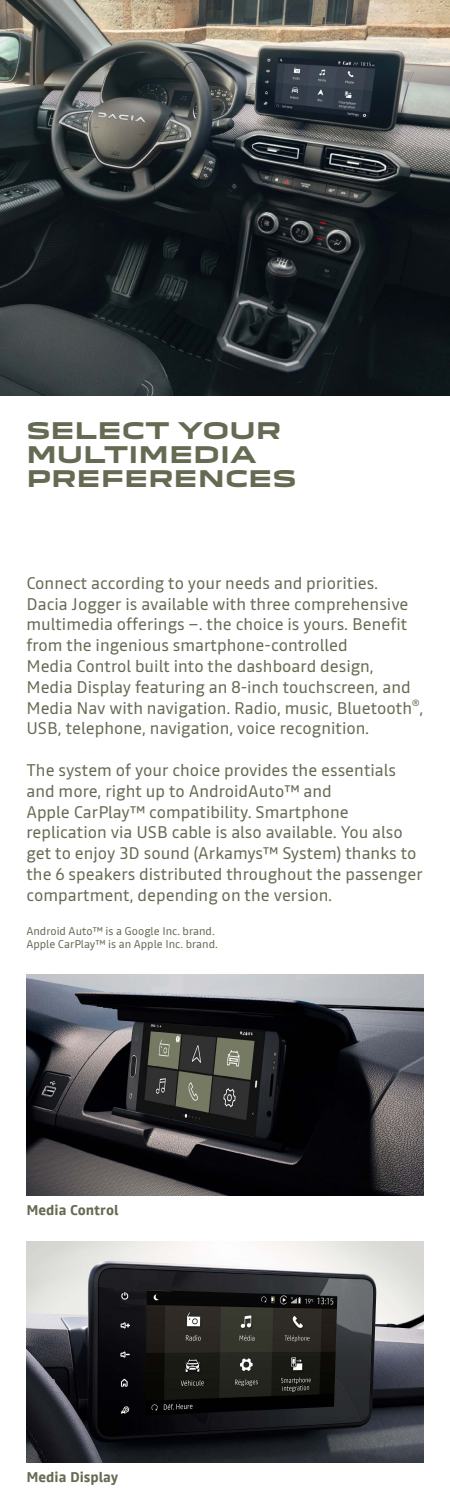
<style>
.page{position:relative;width:450px;height:1508px;background:#fff}
.page>*{position:absolute;margin:0;border:0;box-sizing:border-box;transform-origin:0 0}
.t1{font:700 22.4px/24.4px "Dacia Block Extended";color:#646b52}
.t2{font:16.8px/20.8px "Read";color:#646b52}
.t3{font:700 14px "Read";color:#646b52}
.t4{font:11.2px/13.2px "Read";color:#646b52}
</style>
<div class="page">
<img style="left:26px;top:1241px;width:398px;height:221px">
<img style="left:26px;top:974px;width:398px;height:222px">
<img style="left:0;top:0;width:450px;height:395px">
<h1 class="t1" style="left:26px;top:418px;width:272px">SELECT YOUR<br>MULTIMEDIA<br>PREFERENCES</h1>
<p class="t2" style="left:26px;top:572px;width:399px">Connect according to your needs and priorities.<br>Dacia Jogger is available with three comprehensive multimedia offerings –. the choice is yours. Benefit from the ingenious smartphone-controlled<br>Media Control built into the dashboard design, Media Display featuring an 8-inch touchscreen, and Media Nav with navigation. Radio, music, Bluetooth<sup>®</sup>, USB, telephone, navigation, voice recognition.</p>
<p class="t2" style="left:26px;top:759px;width:398px">The system of your choice provides the essentials and more, right up to AndroidAuto™ and<br>Apple CarPlay™ compatibility. Smartphone replication via USB cable is also available. You also get to enjoy 3D sound (Arkamys™ System) thanks to the 6 speakers distributed throughout the passenger compartment, depending on the version.</p>
<p class="t4" style="left:26px;top:924px;width:193px">Android Auto™ is a Google Inc. brand.<br>Apple CarPlay™ is an Apple Inc. brand.</p>
<p class="t3" style="left:26px;top:1200px;width:94px">Media Control</p>
<p class="t3" style="left:26px;top:1466px;width:93px">Media Display</p>
</div>
